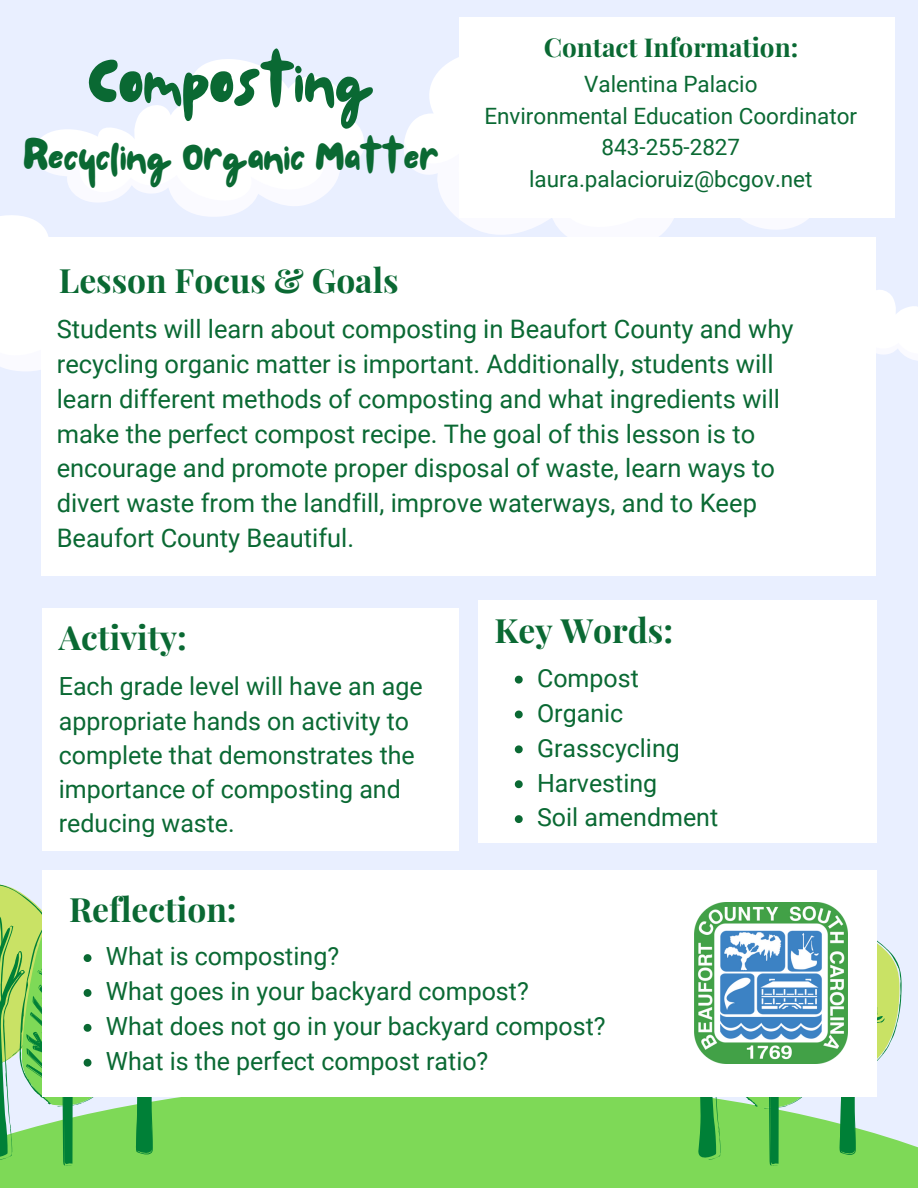
<style>
.page{position:relative;width:918px;height:1188px;background:#e9efff}
.page>*{position:absolute;margin:0;border:0;box-sizing:border-box;transform-origin:0 0}
.t1{font:64.5px "NF Lepetitcochon Regular";color:#0a6933}
.t2{font:42px "NF Lepetitcochon Regular";color:#0a6933}
.t3{font:700 33.6px "Playfair Display";color:#0a6933}
.t4{font:700 26.1px "Playfair Display";color:#0a6933}
.t5{font:25.5px/34.8px "Roboto";color:#0a6933}
.t6{font:25.05px/34.2px "Roboto";color:#0a6933}
.t7{font:22.5px "Roboto";color:#0a6933}
</style>
<div class="page">
<div style="left:0;top:1078px;width:918px;height:110px;background:#7ed957"></div>
<svg style="left:629px;top:940px;width:272px;height:226px"></svg>
<svg style="left:43px;top:59px;width:320px;height:78px"></svg>
<svg style="left:876px;top:290px;width:42px;height:71px"></svg>
<svg style="left:405px;top:57px;width:54px;height:80px;fill:#fff"></svg>
<svg style="left:486px;top:217px;width:381px;height:20px"></svg>
<svg style="left:0;top:137px;width:486px;height:234px"></svg>
<div style="left:41px;top:237px;width:835px;height:339px;background:#fff"></div>
<div style="left:459px;top:17px;width:435px;height:200px;background:#fff"></div>
<div style="left:42px;top:870px;width:835px;height:226px;background:#fff"></div>
<div style="left:42px;top:608px;width:417px;height:243px;background:#fff"></div>
<img style="left:695px;top:903px;width:153px;height:161px">
<div style="left:478px;top:600px;width:398px;height:243px;background:#fff"></div>
<svg style="left:515px;top:676px;width:8px;height:8px"></svg>
<svg style="left:515px;top:711px;width:8px;height:7px"></svg>
<svg style="left:515px;top:745px;width:8px;height:8px"></svg>
<svg style="left:515px;top:780px;width:8px;height:8px"></svg>
<svg style="left:515px;top:815px;width:8px;height:8px"></svg>
<svg style="left:0;top:884px;width:200px;height:282px"></svg>
<p class="t1" style="left:88px;top:36px;width:287px">Composting</p>
<p class="t2" style="left:23px;top:126px;width:416px">Recycling Organic Matter</p>
<h1 class="t4" style="left:544px;top:29px;width:256px">Contact Information:</h1>
<p class="t7" style="left:584px;top:72px;width:175px">Valentina Palacio</p>
<p class="t7" style="left:484px;top:103px;width:374px">Environmental Education Coordinator</p>
<p class="t7" style="left:602px;top:135px;width:140px">843-255-2827</p>
<p class="t7" style="left:529px;top:166px;width:285px">laura.palacioruiz@bcgov.net</p>
<p class="t3" style="left:59px;top:257px;width:341px">Lesson Focus &amp; Goals</p>
<p class="t5" style="left:57px;top:312px;width:738px">Students will learn about composting in Beaufort County and why recycling organic matter is important. Additionally, students will learn different methods of composting and what ingredients will make the perfect compost recipe. The goal of this lesson is to encourage and promote proper disposal of waste, learn ways to divert waste from the landfill, improve waterways, and to Keep Beaufort County Beautiful.</p>
<p class="t3" style="left:59px;top:614px;width:129px">Activity:</p>
<p class="t6" style="left:59px;top:670px;width:365px">Each grade level will have an age appropriate hands on activity to complete that demonstrates the importance of composting and reducing waste.</p>
<h3 class="t3" style="left:69px;top:886px;width:169px">Reflection:</h3>
<p class="t3" style="left:495px;top:606px;width:180px">Key Words:</p>
<h2 class="t6" style="left:537px;top:661px;width:103px">Compost</h2>
<p class="t6" style="left:537px;top:696px;width:88px">Organic</p>
<h4 class="t6" style="left:537px;top:731px;width:144px">Grasscycling</h4>
<p class="t6" style="left:537px;top:766px;width:122px">Harvesting</p>
<h2 class="t6" style="left:537px;top:801px;width:183px">Soil amendment</h2>
<p class="t6" style="left:106px;top:940px;width:235px">What is composting?</p>
<p class="t6" style="left:106px;top:975px;width:424px">What goes in your backyard compost?</p>
<p class="t6" style="left:106px;top:1009px;width:501px">What does not go in your backyard compost?</p>
<p class="t6" style="left:106px;top:1044px;width:384px">What is the perfect compost ratio?</p>
</div>
